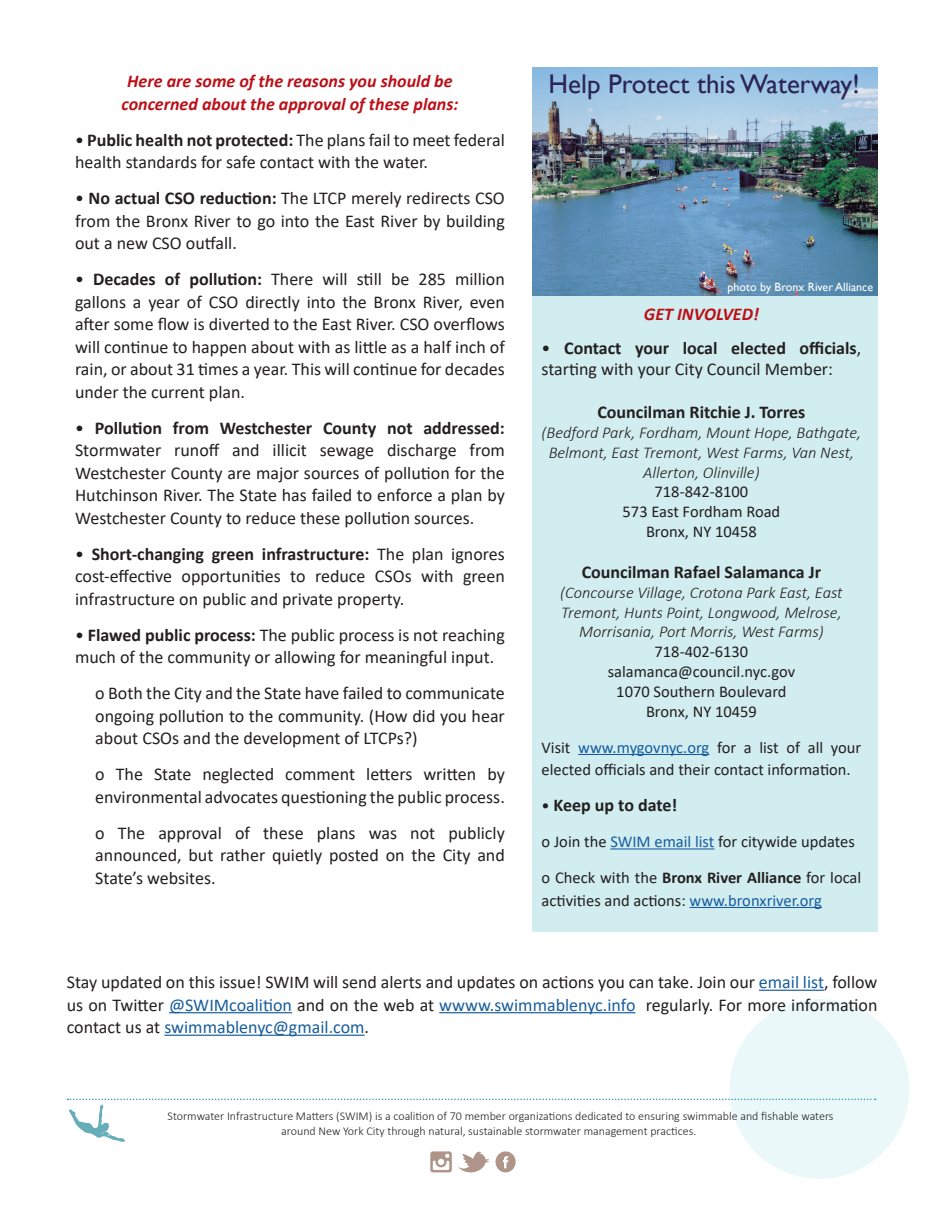
<style>
.page{position:relative;width:945px;height:1215px;background:#fff}
.page>*{position:absolute;margin:0;border:0;box-sizing:border-box;transform-origin:0 0}
.t1{font:27px "Gill Sans";color:#2b2454}
.Paragraph_Style_1{font:18px/22.5px "Calibri";color:#231f20;text-align:justify}
.Paragraph_Style_1-2{font:italic 700 18px/22.5px "Calibri";color:#bb1018;text-align:center}
.Paragraph_Style_1-3{font:700 18px "Calibri";color:#231f20}
.Paragraph_Style_1-4{font:16.5px/22.5px "Calibri";color:#231f20}
.t2{font:italic 300 16.5px/19.8px "Calibri";color:#231f20;text-align:center}
.Paragraph_Style_1-5{font:300 12px "Calibri";color:#231f20}
.t3{font:12px "Gill Sans";color:#fff}
.s1{font-weight:700}
.s2{color:#175d9e}
.s3{font-weight:400;font-size:16.5px}
</style>
<div class="page">
<div style="left:730px;top:999px;width:179px;height:180px;background:#eaf8f9;border-radius:50%"></div>
<div style="left:532px;top:294px;width:346px;height:638px;background:#d2edf0"></div>
<img style="left:532px;top:68px;width:346px;height:228px">
<hr style="left:578px;top:754px;width:131px;height:1px;background:#175d9e">
<hr style="left:610px;top:848px;width:104px;height:2px;background:#175d9e">
<hr style="left:690px;top:907px;width:132px;height:1px;background:#175d9e">
<hr style="left:759px;top:990px;width:65px;height:1px;background:#175d9e">
<hr style="left:169px;top:1012px;width:123px;height:1px;background:#175d9e">
<hr style="left:439px;top:1012px;width:197px;height:1px;background:#175d9e">
<hr style="left:164px;top:1035px;width:201px;height:1px;background:#175d9e">
<svg style="left:458px;top:1151px;width:31px;height:22px"></svg>
<svg style="left:430px;top:1151px;width:22px;height:21px"></svg>
<svg style="left:496px;top:1151px;width:20px;height:21px"></svg>
<svg style="left:68px;top:1099px;width:808px;height:43px"></svg>
<p class="Paragraph_Style_1-2" style="left:121px;top:70px;width:339px">Here are some of the reasons you should be concerned about the approval of these plans:</p>
<p class="Paragraph_Style_1" style="left:75px;top:128px;width:431px">• <span class="s1">Public health not protected:</span> The plans fail to meet federal health standards for safe contact with the water.</p>
<p class="Paragraph_Style_1" style="left:75px;top:187px;width:431px">• <span class="s1">No actual CSO reduction:</span> The LTCP merely redirects CSO from the Bronx River to go into the East River by building out a new CSO outfall.</p>
<p class="Paragraph_Style_1" style="left:75px;top:268px;width:431px">• <span class="s1">Decades of pollution:</span> There will still be 285 million gallons a year of CSO directly into the Bronx River, even after some flow is diverted to the East River. CSO overflows will continue to happen about with as little as a half inch of rain, or about 31 times a year. This will continue for decades under the current plan.</p>
<p class="Paragraph_Style_1" style="left:75px;top:416px;width:431px">• <span class="s1">Pollution from Westchester County not addressed:<br></span>Stormwater runoff and illicit sewage discharge from Westchester County are major sources of pollution for the Hutchinson River. The State has failed to enforce a plan by Westchester County to reduce these pollution sources.</p>
<p class="Paragraph_Style_1" style="left:75px;top:542px;width:431px">• <span class="s1">Short-changing green infrastructure:</span> The plan ignores cost-effective opportunities to reduce CSOs with green infrastructure on public and private property.</p>
<p class="Paragraph_Style_1" style="left:75px;top:623px;width:431px">• <span class="s1">Flawed public process:</span> The public process is not reaching much of the community or allowing for meaningful input.</p>
<p class="Paragraph_Style_1" style="left:95px;top:682px;width:411px">o Both the City and the State have failed to communicate ongoing pollution to the community. (How did you hear about CSOs and the development of LTCPs?)</p>
<p class="Paragraph_Style_1" style="left:95px;top:763px;width:411px">o The State neglected comment letters written by environmental advocates questioning the public process.</p>
<p class="Paragraph_Style_1" style="left:95px;top:821px;width:411px">o The approval of these plans was not publicly announced, but rather quietly posted on the City and State’s websites.</p>
<p class="t1" style="left:549px;top:68px;width:313px">Help Protect this Waterway!</p>
<p class="t3" style="left:728px;top:280px;width:147px">photo by Bronx River Alliance</p>
<p class="Paragraph_Style_1-2" style="left:644px;top:302px;width:117px">GET INVOLVED!</p>
<p class="Paragraph_Style_1" style="left:542px;top:337px;width:321px;line-height:21px">• <span class="s1">Contact your local elected officials</span>, starting with your City Council Member:</p>
<p class="Paragraph_Style_1-3" style="left:597px;top:400px;width:210px">Councilman Ritchie J. Torres</p>
<p class="t2" style="left:542px;top:423px;width:321px">(Bedford Park, Fordham, Mount Hope, Bathgate,<br>Belmont, East Tremont, West Farms, Van Nest,<br>Allerton, Olinville)</p>
<p class="Paragraph_Style_1-4" style="left:655px;top:480px;width:95px">718-842-8100</p>
<p class="Paragraph_Style_1-4" style="left:623px;top:500px;width:159px">573 East Fordham Road</p>
<p class="Paragraph_Style_1-4" style="left:646px;top:519px;width:112px">Bronx, NY 10458</p>
<p class="Paragraph_Style_1-3" style="left:582px;top:559px;width:241px">Councilman Rafael Salamanca Jr</p>
<p class="t2" style="left:560px;top:582px;width:284px">(Concourse Village, Crotona Park East, East<br>Tremont, Hunts Point, Longwood, Melrose,<br>Morrisania, Port Morris, West Farms)</p>
<p class="Paragraph_Style_1-4" style="left:655px;top:640px;width:95px">718-402-6130</p>
<p class="Paragraph_Style_1-4" style="left:608px;top:660px;width:189px">salamanca@council.nyc.gov</p>
<p class="Paragraph_Style_1-4" style="left:616px;top:680px;width:172px">1070 Southern Boulevard</p>
<p class="Paragraph_Style_1-4" style="left:646px;top:699px;width:112px">Bronx, NY 10459</p>
<p class="Paragraph_Style_1-4" style="left:542px;top:735px;width:321px">Visit <span class="s2">www.mygovnyc.org</span> for a list of all your elected officials and their contact information.</p>
<p class="Paragraph_Style_1-3" style="left:542px;top:792px;width:137px"><span class="s3">•</span> Keep up to date!</p>
<p class="Paragraph_Style_1-4" style="left:542px;top:830px;width:315px">o Join the <span class="s2">SWIM email list</span> for citywide updates</p>
<p class="Paragraph_Style_1-4" style="left:542px;top:866px;width:321px">o Check with the <span class="s1">Bronx River Alliance</span> for local activities and actions: <span class="s2">www.bronxriver.org</span></p>
<p class="Paragraph_Style_1" style="left:67px;top:971px;width:812px">Stay updated on this issue! SWIM will send alerts and updates on actions you can take. Join our <span class="s2">email list</span>, follow us on Twitter <span class="s2">@SWIMcoalition</span> and on the web at <span class="s2">wwww.swimmablenyc.info</span> regularly. For more information contact us at <span class="s2">swimmablenyc@gmail.com</span>.</p>
<p class="Paragraph_Style_1-5" style="left:168px;top:1108px;width:667px">Stormwater Infrastructure Matters (SWIM) is a coalition of 70 member organizations dedicated to ensuring swimmable and fishable waters</p>
<p class="Paragraph_Style_1-5" style="left:281px;top:1123px;width:417px">around New York City through natural, sustainable stormwater management practices.</p>
</div>
